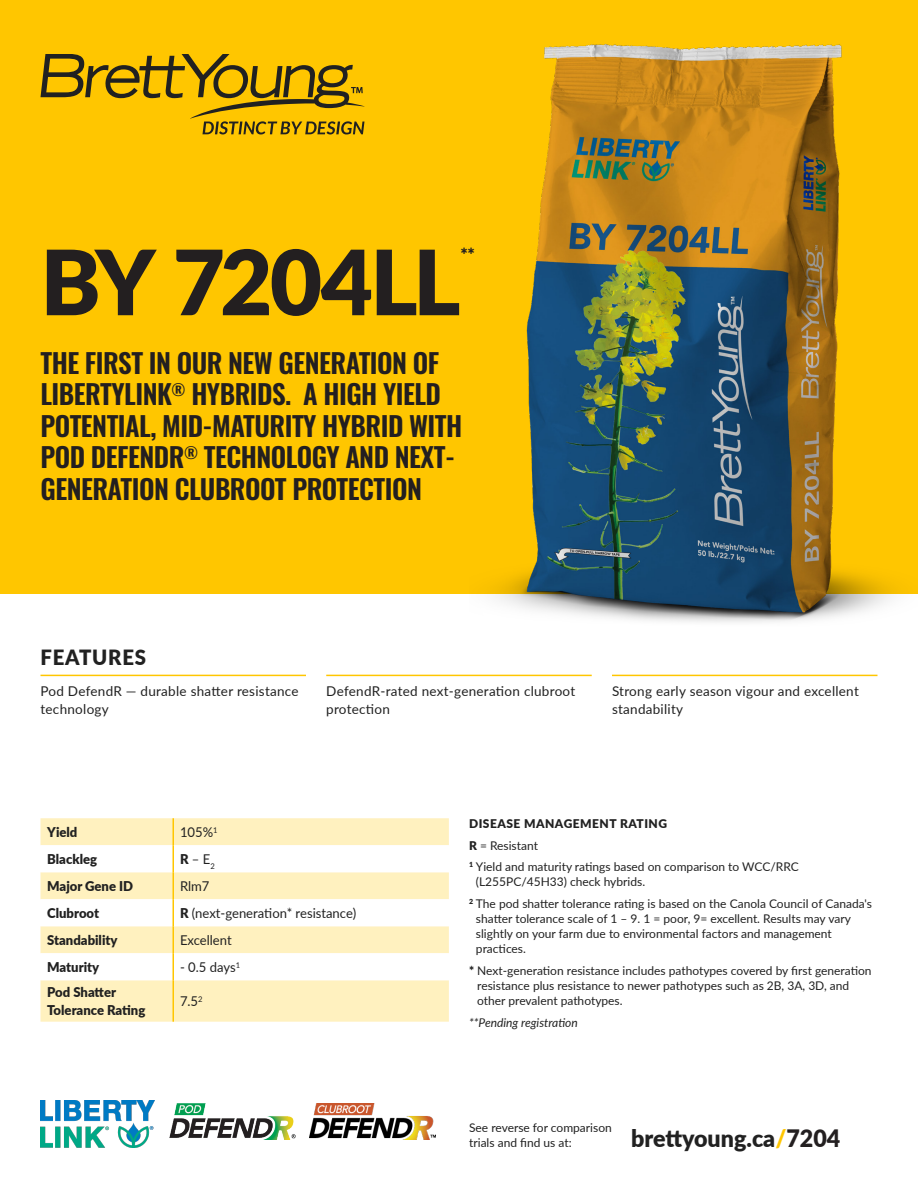
<style>
.page{position:relative;width:918px;height:1188px;background:#fff}
.page>*{position:absolute;margin:0;border:0;box-sizing:border-box;transform-origin:0 0}
.H1_Prouduct_Name{font:900 90px "Lato";letter-spacing:-.04em;color:#231f20}
.H2_Product_Description{font:600 27px/31.5px "Oswald";letter-spacing:-.02em;color:#231f20}
.Website{font:900 24px "Lato";color:#212121}
.t1{font:900 21px "Lato";letter-spacing:.04em;color:#212121}
.H1_Prouduct_Name-2{font:900 17.55px "Lato";color:#231f20}
.Canola_Listed_Features{font:13.5px/18px "Lato";letter-spacing:.02em;color:#212121}
.Table_Subheader{font:900 13.5px/18px "Lato";color:#212121}
.Table_Content{font:13.5px "Lato";color:#212121}
.Small_Copy{font:12px/15px "Lato";color:#212121}
.Small_Copy_Heading{font:900 12px "Lato";letter-spacing:.04em;color:#212121}
.Small_Copy-2{font:italic 12px "Lato";color:#212121}
.s1{font-weight:900}
.s2{color:#ffc600}
.s3{color:#231f20}
</style>
<div class="page">
<div style="left:0;top:0;width:918px;height:594px;background:#ffc600"></div>
<svg style="left:40px;top:54px;width:325px;height:80px"></svg>
<hr style="left:40px;top:675px;width:266px;height:1px;background:#ffc600">
<hr style="left:326px;top:675px;width:266px;height:1px;background:#ffc600">
<hr style="left:612px;top:675px;width:266px;height:1px;background:#ffc600">
<img style="left:496px;top:44px;width:396px;height:578px">
<svg style="left:40px;top:818px;width:409px;height:204px"></svg>
<hr style="left:172px;top:818px;width:2px;height:27px;background:#ffc600">
<hr style="left:172px;top:845px;width:2px;height:27px;background:#ffc600">
<hr style="left:172px;top:872px;width:2px;height:27px;background:#ffc600">
<hr style="left:172px;top:899px;width:2px;height:27px;background:#ffc600">
<hr style="left:172px;top:926px;width:2px;height:27px;background:#ffc600">
<hr style="left:172px;top:953px;width:2px;height:27px;background:#ffc600">
<hr style="left:172px;top:980px;width:2px;height:42px;background:#ffc600">
<img style="left:40px;top:1100px;width:115px;height:47px">
<img style="left:169px;top:1104px;width:126px;height:36px">
<img style="left:310px;top:1104px;width:126px;height:35px">
<p class="H1_Prouduct_Name-2" style="left:460px;top:242px;width:16px">**</p>
<p class="H1_Prouduct_Name" style="left:40px;top:215px;width:422px">BY 7204LL</p>
<p class="H2_Product_Description" style="left:40px;top:349px;width:423px">THE FIRST IN OUR NEW GENERATION OF LIBERTYLINK<sup>®</sup> HYBRIDS. A HIGH YIELD POTENTIAL, MID-MATURITY HYBRID WITH POD DEFENDR<sup>®</sup> TECHNOLOGY AND NEXT-GENERATION CLUBROOT PROTECTION</p>
<h3 class="t1" style="left:40px;top:641px;width:107px">FEATURES</h3>
<p class="Canola_Listed_Features" style="left:40px;top:682px;width:260px">Pod DefendR — durable shatter resistance technology</p>
<p class="Canola_Listed_Features" style="left:326px;top:682px;width:251px">DefendR-rated next-generation clubroot protection</p>
<p class="Canola_Listed_Features" style="left:612px;top:682px;width:248px">Strong early season vigour and excellent standability</p>
<p class="Table_Subheader" style="left:47px;top:823px;width:32px">Yield</p>
<p class="Table_Content" style="left:180px;top:823px;width:39px">105%<sup>1</sup></p>
<p class="Table_Subheader" style="left:47px;top:850px;width:51px">Blackleg</p>
<p class="Table_Content" style="left:180px;top:850px;width:36px"><span class="s1">R</span> – E<sub>2</sub></p>
<p class="Table_Subheader" style="left:47px;top:877px;width:87px">Major Gene ID</p>
<p class="Table_Content" style="left:180px;top:877px;width:31px">Rlm7</p>
<p class="Table_Subheader" style="left:47px;top:904px;width:53px">Clubroot</p>
<p class="Table_Content" style="left:180px;top:904px;width:178px"><span class="s1">R</span> (next-generation* resistance)</p>
<p class="Table_Subheader" style="left:47px;top:931px;width:72px">Standability</p>
<p class="Table_Content" style="left:180px;top:931px;width:53px">Excellent</p>
<p class="Table_Subheader" style="left:47px;top:958px;width:54px">Maturity</p>
<p class="Table_Content" style="left:180px;top:958px;width:62px">- 0.5 days<sup>1</sup></p>
<p class="Table_Subheader" style="left:47px;top:983px;width:100px">Pod Shatter<br>Tolerance Rating</p>
<p class="Table_Content" style="left:180px;top:992px;width:24px">7.5<sup>2</sup></p>
<p class="Small_Copy_Heading" style="left:469px;top:815px;width:199px">DISEASE MANAGEMENT RATING</p>
<p class="Small_Copy" style="left:469px;top:837px;width:70px"><span class="s1">R</span> = Resistant</p>
<p class="Small_Copy" style="left:476px;top:859px;width:324px;text-indent:-7px"><sup>1</sup> Yield and maturity ratings based on comparison to WCC/RRC (L255PC/45H33) check hybrids.</p>
<p class="Small_Copy" style="left:476px;top:896px;width:398px;text-indent:-7px"><sup>2</sup> The pod shatter tolerance rating is based on the Canola Council of Canada's shatter tolerance scale of 1 – 9. 1 = poor, 9= excellent. Results may vary slightly on your farm due to environmental factors and management practices.</p>
<p class="Small_Copy" style="left:477px;top:963px;width:396px;text-indent:-8px"><span class="s1">*</span> Next-generation resistance includes pathotypes covered by first generation resistance plus resistance to newer pathotypes such as 2B, 3A, 3D, and other prevalent pathotypes.</p>
<p class="Small_Copy-2" style="left:469px;top:1014px;width:110px">**Pending registration</p>
<p class="Small_Copy" style="left:469px;top:1119px;width:144px">See reverse for comparison trials and find us at:</p>
<p class="Website" style="left:631px;top:1121px;width:211px">brettyoung.ca<span class="s2">/</span><span class="s3">7204</span></p>
</div>
